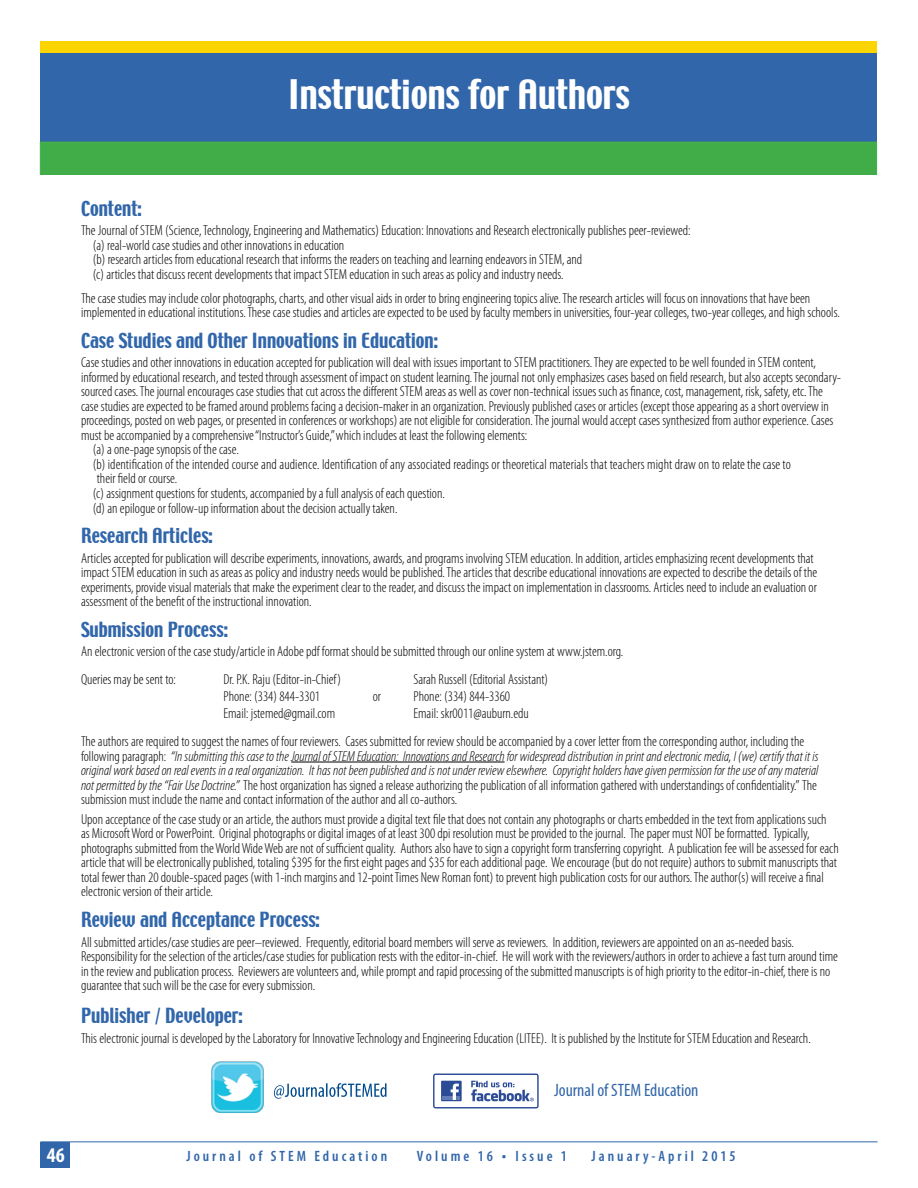
<style>
.page{position:relative;width:918px;height:1188px;background:#fff}
.page>*{position:absolute;margin:0;border:0;box-sizing:border-box;transform-origin:0 0}
.t1{font:36px "Techno";color:#fff}
.t2{font:700 condensed 21px "Myriad Pro";color:#fff}
.t3{font:18.45px "Techno";color:#3166aa}
.t4{font:condensed 18px "Myriad Pro";color:#3166aa}
.t5{font:600 condensed 15px "Myriad Pro";letter-spacing:.2em;color:#3166aa}
.t6{font:300 condensed 14.55px/14.5px "Myriad Pro";color:#000}
.t7{font:italic 300 condensed 14.55px/14.5px "Myriad Pro";color:#000;text-align:justify}
.s1{font-style:normal}
.s2{font-size:16.5px}
</style>
<div class="page">
<hr style="left:40px;top:1141px;width:838px;height:1px;background:#3166aa">
<div style="left:40px;top:1142px;width:30px;height:26px;background:#3166aa"></div>
<hr style="left:291px;top:762px;width:214px;height:1px;background:#000">
<img style="left:211px;top:1061px;width:53px;height:52px">
<svg style="left:274px;top:1083px;width:113px;height:16px"></svg>
<svg style="left:433px;top:1074px;width:106px;height:34px"></svg>
<div style="left:40px;top:44px;width:837px;height:97px;background:#3166aa"></div>
<div style="left:40px;top:41px;width:837px;height:11px;background:#fcd400"></div>
<div style="left:40px;top:142px;width:837px;height:33px;background:#41ad49"></div>
<h1 class="t1" style="left:288px;top:70px;width:343px">Instructions for Authors</h1>
<p class="t3" style="left:81px;top:196px;width:62px">Content:</p>
<p class="t6" style="left:93px;top:223px;width:599px;text-indent:-12px">The Journal of STEM (Science, Technology, Engineering and Mathematics) Education: Innovations and Research electronically publishes peer-reviewed: (a) real-world case studies and other innovations in education<br>(b) research articles from educational research that informs the readers on teaching and learning endeavors in STEM, and<br>(c) articles that discuss recent developments that impact STEM education in such areas as policy and industry needs.</p>
<p class="t6" style="left:81px;top:291px;width:760px">The case studies may include color photographs, charts, and other visual aids in order to bring engineering topics alive. The research articles will focus on innovations that have been implemented in educational institutions. These case studies and articles are expected to be used by faculty members in universities, four-year colleges, two-year colleges, and high schools.</p>
<p class="t3" style="left:81px;top:328px;width:359px">Case Studies and Other Innovations in Education:</p>
<p class="t6" style="left:81px;top:355px;width:736px">Case studies and other innovations in education accepted for publication will deal with issues important to STEM practitioners. They are expected to be well founded in STEM content,</p>
<p class="t6" style="left:81px;top:370px;width:762px">informed by educational research, and tested through assessment of impact on student learning. The journal not only emphasizes cases based on field research, but also accepts secondary-</p>
<p class="t6" style="left:81px;top:384px;width:743px">sourced cases. The journal encourages case studies that cut across the different STEM areas as well as cover non-technical issues such as finance, cost, management, risk, safety, etc. The</p>
<p class="t6" style="left:81px;top:399px;width:749px">case studies are expected to be framed around problems facing a decision-maker in an organization. Previously published cases or articles (except those appearing as a short overview in</p>
<p class="t6" style="left:81px;top:413px;width:754px">proceedings, posted on web pages, or presented in conferences or workshops) are not eligible for consideration. The journal would accept cases synthesized from author experience. Cases</p>
<p class="t6" style="left:81px;top:428px;width:448px">must be accompanied by a comprehensive “Instructor’s Guide,” which includes at least the following elements:</p>
<p class="t6" style="left:93px;top:442px;width:147px">(a) a one-page synopsis of the case.</p>
<p class="t6" style="left:93px;top:457px;width:699px">(b) identification of the intended course and audience. Identification of any associated readings or theoretical materials that teachers might draw on to relate the case to</p>
<p class="t6" style="left:97px;top:471px;width:82px">their field or course.</p>
<p class="t6" style="left:93px;top:486px;width:354px">(c) assignment questions for students, accompanied by a full analysis of each question.</p>
<p class="t6" style="left:93px;top:500px;width:306px">(d) an epilogue or follow-up information about the decision actually taken.</p>
<p class="t3" style="left:81px;top:523px;width:133px">Research Articles:</p>
<p class="t6" style="left:81px;top:550px;width:738px">Articles accepted for publication will describe experiments, innovations, awards, and programs involving STEM education. In addition, articles emphasizing recent developments that impact STEM education in such as areas as policy and industry needs would be published. The articles that describe educational innovations are expected to describe the details of the experiments, provide visual materials that make the experiment clear to the reader, and discuss the impact on implementation in classrooms. Articles need to include an evaluation or assessment of the benefit of the instructional innovation.</p>
<p class="t3" style="left:81px;top:617px;width:149px">Submission Process:</p>
<p class="t6" style="left:81px;top:638px;width:544px;line-height:27.8px">An electronic version of the case study/article in Adobe pdf format should be submitted through our online system at www.jstem.org.<br>Queries may be sent to:</p>
<p class="t6" style="left:223px;top:672px;width:119px">Dr. P.K. Raju (Editor-in-Chief)</p>
<p class="t6" style="left:413px;top:672px;width:136px">Sarah Russell (Editorial Assistant)</p>
<p class="t6" style="left:223px;top:689px;width:98px">Phone: (334) 844-3301</p>
<p class="t6" style="left:373px;top:689px;width:10px">or</p>
<p class="t6" style="left:413px;top:689px;width:98px">Phone: (334) 844-3360</p>
<p class="t6" style="left:223px;top:706px;width:113px">Email: jstemed@gmail.com</p>
<p class="t6" style="left:81px;top:700px;width:725px;line-height:27.8px;text-indent:332px">Email: skr0011@auburn.edu<br>The authors are required to suggest the names of four reviewers. Cases submitted for review should be accompanied by a cover letter from the corresponding author, including the</p>
<p class="t7" style="left:81px;top:748px;width:739px"><span class="s1">following paragraph:</span> “In submitting this case to the Journal of STEM Education: Innovations and Research for widespread distribution in print and electronic media, I (we) certify that it is original work based on real events in a real organization. It has not been published and is not under review elsewhere. Copyright holders have given permission for the use of any material not permitted by the “Fair Use Doctrine.” <span class="s1">The host organization has signed a release authorizing the publication of all information gathered with understandings of confidentiality.” The submission must include the name and contact information of the author and all co-authors.</span></p>
<p class="t6" style="left:81px;top:812px;width:759px">Upon acceptance of the case study or an article, the authors must provide a digital text file that does not contain any photographs or charts embedded in the text from applications such as Microsoft Word or PowerPoint. Original photographs or digital images of at least 300 dpi resolution must be provided to the journal. The paper must NOT be formatted. Typically, photographs submitted from the World Wide Web are not of sufficient quality. Authors also have to sign a copyright form transferring copyright. A publication fee will be assessed for each article that will be electronically published, totaling $395 for the first eight pages and $35 for each additional page. We encourage (but do not require) authors to submit manuscripts that total fewer than 20 double-spaced pages (with 1-inch margins and 12-point Times New Roman font) to prevent high publication costs for our authors. The author(s) will receive a final electronic version of their article.</p>
<p class="t3" style="left:81px;top:907px;width:240px">Review and Acceptance Process:</p>
<p class="t6" style="left:81px;top:934px;width:758px">All submitted articles/case studies are peer–reviewed. Frequently, editorial board members will serve as reviewers. In addition, reviewers are appointed on an as-needed basis.<br>Responsibility for the selection of the articles/case studies for publication rests with the editor-in-chief. He will work with the reviewers/authors in order to achieve a fast turn around time in the review and publication process. Reviewers are volunteers and, while prompt and rapid processing of the submitted manuscripts is of high priority to the editor-in-chief, there is no guarantee that such will be the case for every submission.</p>
<p class="t3" style="left:81px;top:1003px;width:163px">Publisher / Developer:</p>
<p class="t6" style="left:81px;top:1031px;width:731px">This electronic journal is developed by the Laboratory for Innovative Technology and Engineering Education (LITEE). It is published by the Institute for STEM Education and Research.</p>
<p class="t4" style="left:554px;top:1079px;width:146px">Journal of STEM Education</p>
<h2 class="t2" style="left:47px;top:1142px;width:19px">46</h2>
<p class="t5" style="left:186px;top:1147px;width:202px">Journal of STEM Education</p>
<p class="t5" style="left:417px;top:1147px;width:152px">Volume 16 <span class="s2">•</span> Issue 1</p>
<p class="t5" style="left:592px;top:1147px;width:146px">January-April 2015</p>
</div>
